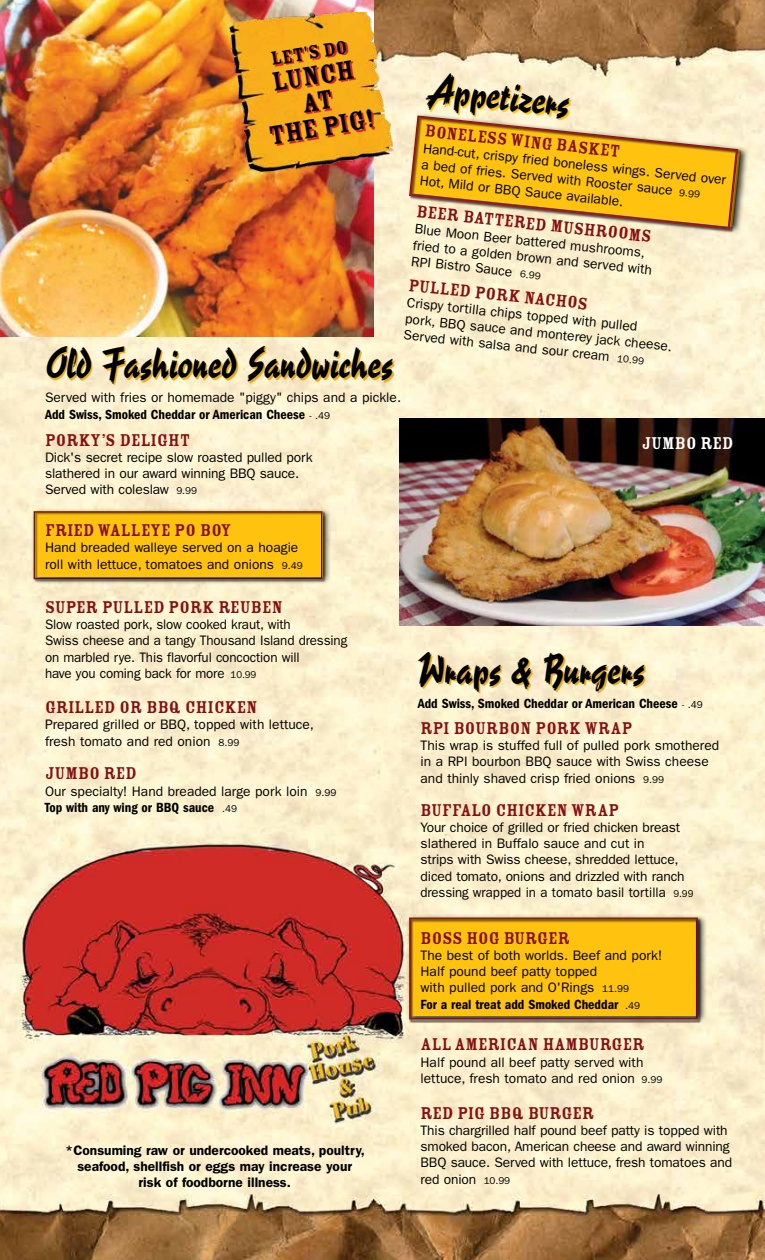
<style>
.page{position:relative;width:765px;height:1260px;background:#fff}
.page>*{position:absolute;margin:0;border:0;box-sizing:border-box;transform-origin:0 0}
.t1{font:40px "Reporter LT Std 2";color:#000}
.t2{font:29px/25.9px "Rosewood Std Fill";color:#000;text-align:center}
.t3{font:20.75px "Rosewood Std Fill";color:#000}
.t4{font:18.75px "Rosewood Std Fill";color:#851013}
.t5{font:18.75px "Rosewood Std Fill";color:#fff}
.t6{font:13.75px/16.2px "ITC Franklin Gothic Std";color:#000}
.t7{font:13.75px "ITC Franklin Gothic Std Dm Cd";color:#000}
.t8{font:600 13.75px/16.2px "ITC Franklin Gothic Std";color:#000;text-align:center}
.s1{font-size:10px}
.s2{font-family:"ITC Franklin Gothic Std";font-size:10px}
</style>
<div class="page">
<img style="left:0;top:0;width:765px;height:1260px">
<img style="left:399px;top:419px;width:366px;height:207px">
<div style="left:407px;top:914px;width:300px;height:110px;background:#000;opacity:.75"></div>
<div style="left:409px;top:918px;width:293px;height:105px;background:#000;opacity:.55"></div>
<div style="left:399px;top:909px;width:300px;height:111px;background:#000;opacity:.75"></div>
<div style="left:31px;top:508px;width:301px;height:77px;background:#000;opacity:.75"></div>
<div style="left:34px;top:512px;width:292px;height:71px;background:#000;opacity:.55"></div>
<div style="left:24px;top:504px;width:299px;height:77px;background:#000;opacity:.75"></div>
<img style="left:0;top:0;width:373px;height:336px">
<img style="left:220px;top:12px;width:180px;height:170px">
<svg style="left:271px;top:42px;width:103px;height:103px;fill:#f7ae1a"></svg>
<div style="left:407px;top:112px;width:342px;height:122px;background:#000;opacity:.75"></div>
<div style="left:409px;top:116px;width:333px;height:117px;background:#000;opacity:.55"></div>
<svg style="left:398px;top:108px;width:341px;height:123px;fill:#ffc20e"></svg>
<svg style="left:428px;top:75px;width:144px;height:45px"></svg>
<svg style="left:49px;top:347px;width:346px;height:38px"></svg>
<svg style="left:420px;top:653px;width:226px;height:41px"></svg>
<h3 class="t3" style="left:269px;top:48px;width:79px;rotate:-10deg">LET'S DO</h3>
<h2 class="t2" style="left:259px;top:71px;width:108px;rotate:-9deg">LUNCH<br>AT<br>THE PIG!</h2>
<h1 class="t1" style="left:432px;top:63px;width:142px;rotate:6deg">Appetizers</h1>
<h3 class="t4" style="left:426px;top:121px;width:198px;rotate:6deg">BONELESS WING BASKET</h3>
<p class="t6" style="left:424px;top:140px;width:306px;rotate:6deg">Hand-cut, crispy fried boneless wings. Served over a bed of fries. Served with Rooster sauce <span class="s1">9.99<br></span>Hot, Mild or BBQ Sauce available.</p>
<h3 class="t4" style="left:418px;top:201px;width:238px;rotate:6deg">BEER BATTERED MUSHROOMS</h3>
<p class="t6" style="left:416px;top:221px;width:242px;rotate:6deg">Blue Moon Beer battered mushrooms, fried to a golden brown and served with<br>RPI Bistro Sauce <span class="s1">6.99</span></p>
<h3 class="t4" style="left:410px;top:275px;width:182px;rotate:6deg">PULLED PORK NACHOS</h3>
<p class="t6" style="left:408px;top:294px;width:270px;rotate:6deg">Crispy tortilla chips topped with pulled<br>pork, BBQ sauce and monterey jack cheese.<br>Served with salsa and sour cream <span class="s1">10.99</span></p>
<h1 class="t1" style="left:45px;top:338px;width:350px">Old Fashioned Sandwiches</h1>
<p class="t6" style="left:45px;top:390px;width:358px">Served with fries or homemade "piggy" chips and a pickle.</p>
<p class="t7" style="left:45px;top:406px;width:287px">Add Swiss, Smoked Cheddar or American Cheese <span class="s2">- .49</span></p>
<h3 class="t4" style="left:45px;top:430px;width:147px">PORKY’S DELIGHT</h3>
<p class="t6" style="left:45px;top:449px;width:269px">Dick's secret recipe slow roasted pulled pork slathered in our award winning BBQ sauce.<br>Served with coleslaw <span class="s1">9.99</span></p>
<h3 class="t4" style="left:45px;top:520px;width:188px">FRIED WALLEYE PO BOY</h3>
<p class="t6" style="left:45px;top:540px;width:259px">Hand breaded walleye served on a hoagie roll with lettuce, tomatoes and onions <span class="s1">9.49</span></p>
<h3 class="t4" style="left:45px;top:597px;width:239px">SUPER PULLED PORK REUBEN</h3>
<p class="t6" style="left:45px;top:617px;width:304px">Slow roasted pork, slow cooked kraut, with<br>Swiss cheese and a tangy Thousand Island dressing on marbled rye. This flavorful concoction will<br>have you coming back for more <span class="s1">10.99</span></p>
<h3 class="t4" style="left:45px;top:697px;width:214px">GRILLED OR BBQ CHICKEN</h3>
<p class="t6" style="left:45px;top:717px;width:271px">Prepared grilled or BBQ, topped with lettuce, fresh tomato and red onion <span class="s1">8.99</span></p>
<h3 class="t4" style="left:45px;top:763px;width:93px">JUMBO RED</h3>
<p class="t6" style="left:45px;top:783px;width:293px">Our specialty! Hand breaded large pork loin <span class="s1">9.99</span></p>
<p class="t7" style="left:45px;top:799px;width:194px">Top with any wing or BBQ sauce <span class="s2">.49</span></p>
<p class="t8" style="left:65px;top:1142px;width:301px">*Consuming raw or undercooked meats, poultry, seafood, shellfish or eggs may increase your risk of foodborne illness.</p>
<h3 class="t5" style="left:642px;top:433px;width:93px">JUMBO RED</h3>
<h1 class="t1" style="left:416px;top:644px;width:230px">Wraps &amp; Burgers</h1>
<h3 class="t4" style="left:421px;top:718px;width:214px">RPI BOURBON PORK WRAP</h3>
<p class="t6" style="left:421px;top:737px;width:300px">This wrap is stuffed full of pulled pork smothered in a RPI bourbon BBQ sauce with Swiss cheese and thinly shaved crisp fried onions <span class="s1">9.99</span></p>
<h3 class="t4" style="left:421px;top:800px;width:200px">BUFFALO CHICKEN WRAP</h3>
<p class="t6" style="left:421px;top:819px;width:274px">Your choice of grilled or fried chicken breast slathered in Buffalo sauce and cut in<br>strips with Swiss cheese, shredded lettuce, diced tomato, onions and drizzled with ranch dressing wrapped in a tomato basil tortilla <span class="s1">9.99</span></p>
<h3 class="t4" style="left:421px;top:928px;width:151px">BOSS HOG BURGER</h3>
<p class="t6" style="left:421px;top:947px;width:243px">The best of both worlds. Beef and pork!<br>Half pound beef patty topped<br>with pulled pork and O'Rings <span class="s1">11.99</span></p>
<p class="t7" style="left:421px;top:996px;width:221px">For a real treat add Smoked Cheddar <span class="s2">.49</span></p>
<h3 class="t4" style="left:421px;top:1034px;width:226px">ALL AMERICAN HAMBURGER</h3>
<p class="t6" style="left:421px;top:1054px;width:244px">Half pound all beef patty served with lettuce, fresh tomato and red onion <span class="s1">9.99</span></p>
<h3 class="t4" style="left:421px;top:1103px;width:175px">RED PIG BBQ BURGER</h3>
<p class="t6" style="left:421px;top:1122px;width:313px">This chargrilled half pound beef patty is topped with smoked bacon, American cheese and award winning BBQ sauce. Served with lettuce, fresh tomatoes and red onion <span class="s1">10.99</span></p>
<p class="t7" style="left:418px;top:696px;width:287px">Add Swiss, Smoked Cheddar or American Cheese <span class="s2">- .49</span></p>
</div>
